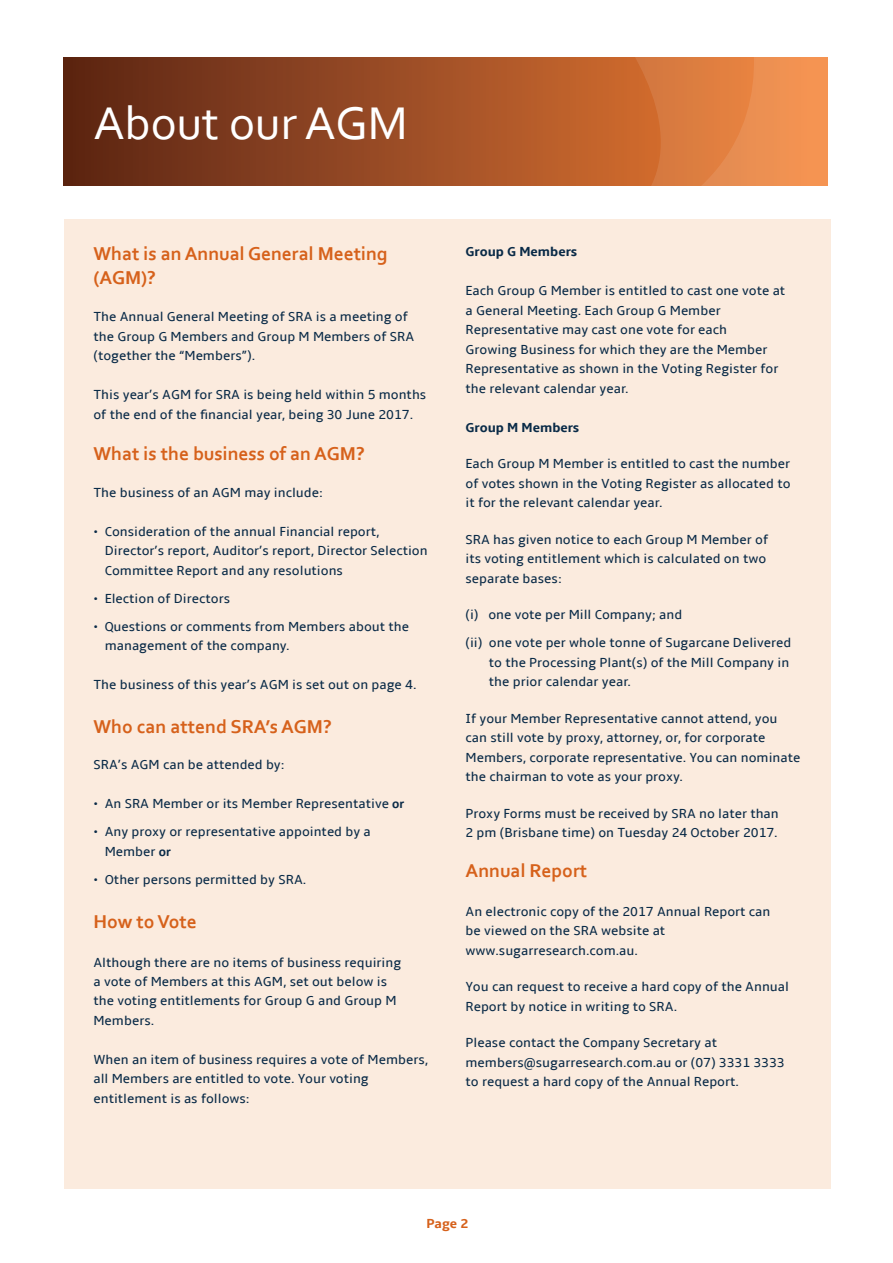
<style>
.page{position:relative;width:893px;height:1263px;background:#fff}
.page>*{position:absolute;margin:0;border:0;box-sizing:border-box;transform-origin:0 0}
.t1{font:48px "Corbel";color:#fff}
.t2{font:700 19.5px/24px "Corbel";color:#d6611b}
.t3{font:13.5px/19.5px "Amble";color:#092a47}
.t4{font:700 13.5px "Amble";color:#092a47}
.t5{font:700 13.5px "Amble";color:#d6611b}
.s1{font-family:"Calibri";font-weight:700}
</style>
<div class="page">
<svg style="left:64px;top:58px;width:410px;height:127px"></svg>
<div style="left:64px;top:219px;width:767px;height:969px;background:#fbebde"></div>
<svg style="left:474px;top:58px;width:354px;height:127px"></svg>
<h1 class="t1" style="left:93px;top:93px;width:316px">About our AGM</h1>
<h2 class="t2" style="left:93px;top:241px;width:296px">What is an Annual General Meeting (AGM)?</h2>
<p class="t3" style="left:93px;top:307px;width:322px">The Annual General Meeting of SRA is a meeting of the Group G Members and Group M Members of SRA (together the “Members”).</p>
<p class="t3" style="left:93px;top:385px;width:334px">This year’s AGM for SRA is being held within 5 months of the end of the financial year, being 30 June 2017.</p>
<h2 class="t2" style="left:93px;top:441px;width:273px">What is the business of an AGM?</h2>
<p class="t3" style="left:93px;top:483px;width:231px">The business of an AGM may include:</p>
<p class="t3" style="left:105px;top:522px;width:324px;text-indent:-11px">• Consideration of the annual Financial report,<br>Director’s report, Auditor’s report, Director Selection<br>Committee Report and any resolutions</p>
<p class="t3" style="left:93px;top:589px;width:138px">• Election of Directors</p>
<p class="t3" style="left:105px;top:617px;width:306px;text-indent:-11px">• Questions or comments from Members about the management of the company.</p>
<p class="t3" style="left:93px;top:675px;width:324px">The business of this year’s AGM is set out on page 4.</p>
<h2 class="t2" style="left:93px;top:714px;width:240px">Who can attend SRA’s AGM?</h2>
<p class="t3" style="left:93px;top:755px;width:193px">SRA’s AGM can be attended by:</p>
<p class="t3" style="left:93px;top:794px;width:312px">• An SRA Member or its Member Representative <span class="s1">or</span></p>
<p class="t3" style="left:105px;top:822px;width:268px;text-indent:-11px">• Any proxy or representative appointed by a<br>Member <span class="s1">or</span></p>
<p class="t3" style="left:93px;top:870px;width:214px">• Other persons permitted by SRA.</p>
<h2 class="t2" style="left:93px;top:908px;width:105px">How to Vote</h2>
<p class="t3" style="left:93px;top:952px;width:309px">Although there are no items of business requiring a vote of Members at this AGM, set out below is the voting entitlements for Group G and Group M Members.</p>
<p class="t3" style="left:93px;top:1050px;width:336px">When an item of business requires a vote of Members, all Members are entitled to vote. Your voting entitlement is as follows:</p>
<p class="t4" style="left:466px;top:244px;width:113px">Group G Members</p>
<p class="t3" style="left:466px;top:281px;width:321px">Each Group G Member is entitled to cast one vote at a General Meeting. Each Group G Member Representative may cast one vote for each<br>Growing Business for which they are the Member Representative as shown in the Voting Register for the relevant calendar year.</p>
<p class="t4" style="left:466px;top:419px;width:115px">Group M Members</p>
<p class="t3" style="left:466px;top:454px;width:327px;text-align:justify">Each Group M Member is entitled to cast the number of votes shown in the Voting Register as allocated to it for the relevant calendar year.</p>
<p class="t3" style="left:466px;top:529px;width:304px">SRA has given notice to each Group M Member of its voting entitlement which is calculated on two separate bases:</p>
<p class="t3" style="left:466px;top:601px;width:327px;line-height:28px">(i) one vote per Mill Company; and<br>(ii) one vote per whole tonne of Sugarcane Delivered</p>
<p class="t3" style="left:489px;top:652px;width:302px">to the Processing Plant(s) of the Mill Company in the prior calendar year.</p>
<p class="t3" style="left:466px;top:708px;width:336px">If your Member Representative cannot attend, you can still vote by proxy, attorney, or, for corporate Members, corporate representative. You can nominate the chairman to vote as your proxy.</p>
<p class="t3" style="left:466px;top:803px;width:315px">Proxy Forms must be received by SRA no later than<br>2 pm (Brisbane time) on Tuesday 24 October 2017.</p>
<h2 class="t2" style="left:466px;top:858px;width:123px">Annual Report</h2>
<p class="t3" style="left:466px;top:902px;width:306px">An electronic copy of the 2017 Annual Report can be viewed on the SRA website at www.sugarresearch.com.au.</p>
<p class="t3" style="left:466px;top:977px;width:325px">You can request to receive a hard copy of the Annual<br>Report by notice in writing to SRA.</p>
<p class="t3" style="left:466px;top:1033px;width:321px">Please contact the Company Secretary at members@sugarresearch.com.au or (07) 3331 3333 to request a hard copy of the Annual Report.</p>
<p class="t5" style="left:426px;top:1215px;width:43px">Page 2</p>
</div>
